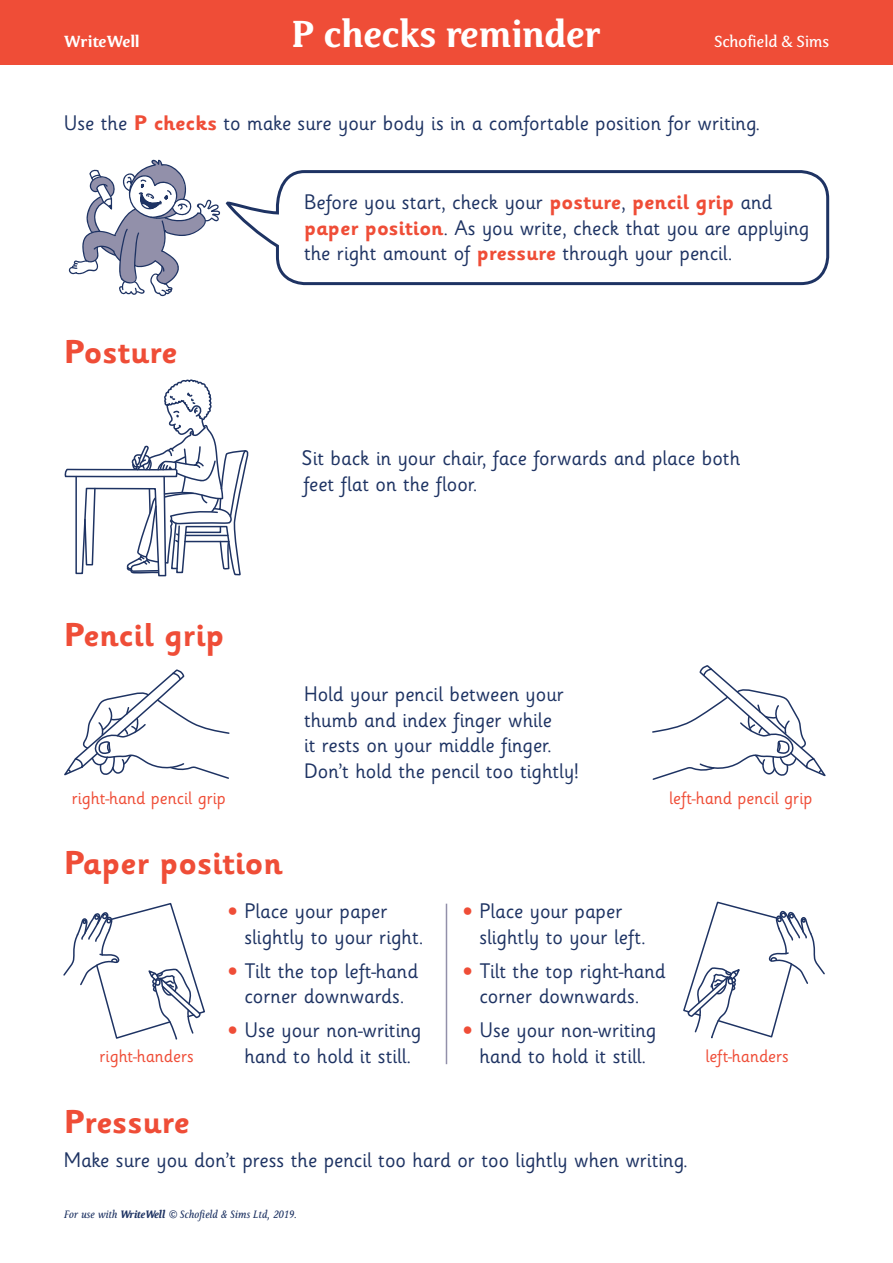
<style>
.page{position:relative;width:893px;height:1263px;background:#fff}
.page>*{position:absolute;margin:0;border:0;box-sizing:border-box;transform-origin:0 0}
.NEW_TN_Section_head{font:700 42px "Sassoon";color:#fff}
.t1{font:700 33px "Sassoon Infant Rg";color:#ef4d37}
.Speech_bubble_text{font:21px/25.5px "Sassoon Infant Rg";color:#1e3363}
.NEW_TN_C_head{font:18px "Sassoon Infant Rg";color:#ef4d37}
.t2{font:18px "Sassoon";color:#fff}
.t3{font:700 18px "Sassoon";color:#fff}
.t4{font:italic 12px "Sassoon";color:#1e3363}
.s1{font-weight:700;color:#ef4d37}
.s2{font-family:"Sassoon";color:#ef4d37}
.s3{font-weight:700}
</style>
<div class="page">
<div style="left:0;top:0;width:893px;height:65px;background:#ef4d37"></div>
<svg style="left:225px;top:170px;width:605px;height:116px"></svg>
<svg style="left:69px;top:159px;width:152px;height:137px"></svg>
<svg style="left:64px;top:379px;width:185px;height:198px"></svg>
<svg style="left:64px;top:670px;width:166px;height:109px"></svg>
<svg style="left:652px;top:666px;width:174px;height:114px"></svg>
<hr style="left:446px;top:904px;width:1px;height:160px;background:#9290aa">
<svg style="left:63px;top:904px;width:142px;height:136px"></svg>
<svg style="left:683px;top:902px;width:142px;height:137px"></svg>
<p class="t3" style="left:64px;top:32px;width:77px">WriteWell</p>
<p class="NEW_TN_Section_head" style="left:292px;top:12px;width:310px">P checks reminder</p>
<p class="t2" style="left:714px;top:32px;width:117px">Schofield &amp; Sims</p>
<p class="Speech_bubble_text" style="left:64px;top:111px;width:698px">Use the <span class="s1">P checks</span> to make sure your body is in a comfortable position for writing.</p>
<p class="t1" style="left:64px;top:334px;width:115px">Posture</p>
<p class="t1" style="left:64px;top:616px;width:162px">Pencil grip</p>
<p class="Speech_bubble_text" style="left:304px;top:190px;width:507px">Before you start, check your <span class="s1">posture</span>, <span class="s1">pencil grip</span> and <span class="s1">paper position</span>. As you write, check that you are applying the right amount of <span class="s1">pressure</span> through your pencil.</p>
<p class="Speech_bubble_text" style="left:302px;top:446px;width:440px">Sit back in your chair, face forwards and place both feet flat on the floor.</p>
<p class="Speech_bubble_text" style="left:304px;top:682px;width:276px">Hold your pencil between your thumb and index finger while<br>it rests on your middle finger.<br>Don’t hold the pencil too tightly!</p>
<p class="NEW_TN_C_head" style="left:72px;top:787px;width:156px">right-hand pencil grip</p>
<p class="NEW_TN_C_head" style="left:669px;top:787px;width:145px">left-hand pencil grip</p>
<p class="t1" style="left:64px;top:844px;width:220px">Paper position</p>
<p class="Speech_bubble_text" style="left:244px;top:899px;width:181px;text-indent:-17px"><span class="s2">•</span> Place your paper slightly to your right.</p>
<p class="Speech_bubble_text" style="left:227px;top:959px;width:192px;text-align:center"><span class="s2">•</span> Tilt the top left-hand corner downwards.</p>
<p class="Speech_bubble_text" style="left:227px;top:1018px;width:195px"><span class="s2">•</span> Use your non-writing</p>
<p class="NEW_TN_C_head" style="left:100px;top:1046px;width:96px">right-handers</p>
<p class="Speech_bubble_text" style="left:244px;top:1044px;width:168px">hand to hold it still.</p>
<p class="Speech_bubble_text" style="left:479px;top:899px;width:168px;text-indent:-17px"><span class="s2">•</span> Place your paper slightly to your left.</p>
<p class="Speech_bubble_text" style="left:462px;top:959px;width:205px;text-align:center"><span class="s2">•</span> Tilt the top right-hand corner downwards.</p>
<p class="Speech_bubble_text" style="left:462px;top:1018px;width:195px;text-align:center"><span class="s2">•</span> Use your non-writing hand to hold it still.</p>
<p class="t1" style="left:64px;top:1103px;width:127px">Pressure</p>
<p class="Speech_bubble_text" style="left:64px;top:1148px;width:626px">Make sure you don’t press the pencil too hard or too lightly when writing.</p>
<p class="t4" style="left:64px;top:1208px;width:234px">For use with <span class="s3">WriteWell</span> © Schofield &amp; Sims Ltd, 2019.</p>
<p class="NEW_TN_C_head" style="left:705px;top:1046px;width:85px">left-handers</p>
</div>
